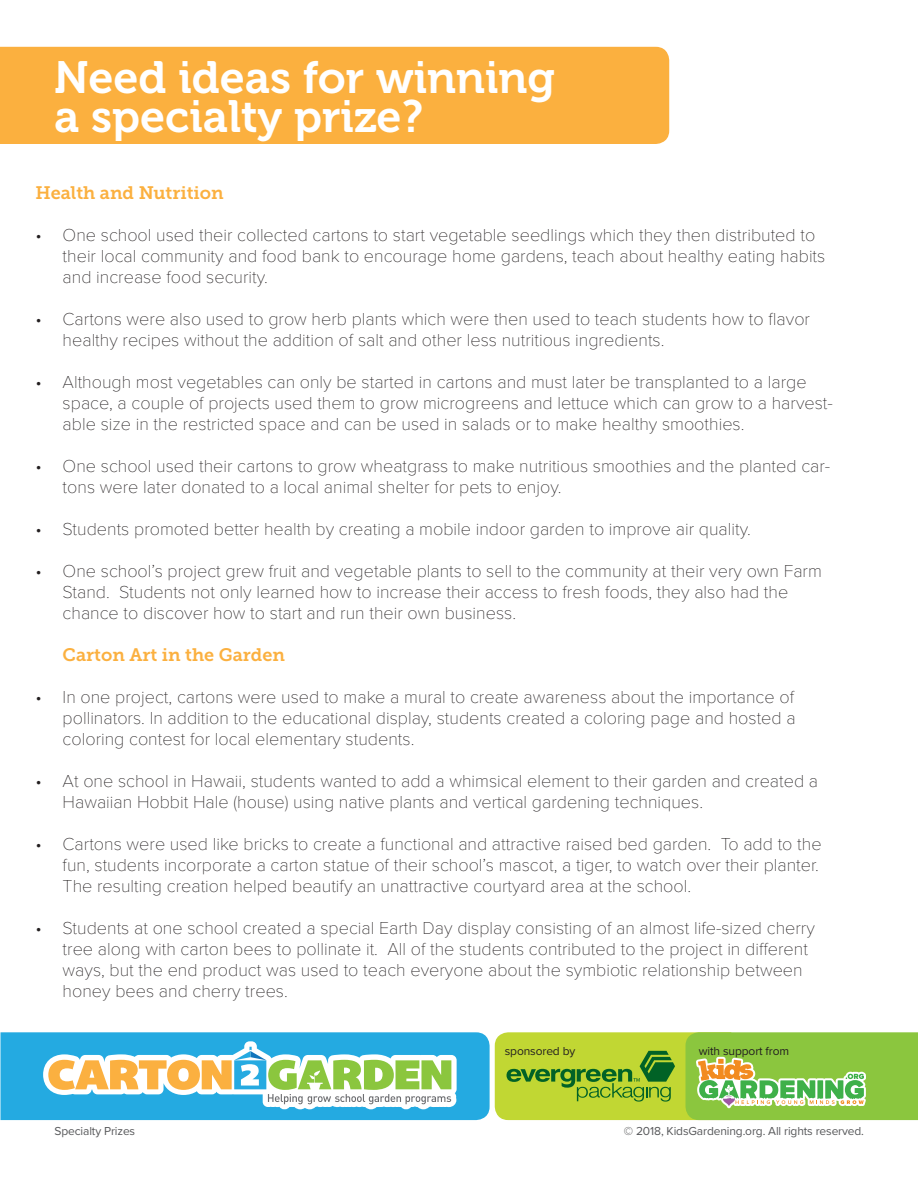
<style>
.page{position:relative;width:918px;height:1188px;background:#fff}
.page>*{position:absolute;margin:0;border:0;box-sizing:border-box;transform-origin:0 0}
.t1{font:45px/39px "Museo 700";color:#fff}
.t2{font:100 18px/21px "Proxima Nova T";color:#231f20}
.t3{font:18px "Museo Slab 700";color:#fbb03f}
.t4{font:12px "Proxima Nova";letter-spacing:-.01em;color:#57585a}
.t5{font:12px "Proxima Nova";letter-spacing:-.01em;color:#231f20}
</style>
<div class="page">
<svg style="left:0;top:1032px;width:918px;height:88px;background:#89c48d"></svg>
<div style="left:0;top:47px;width:669px;height:97px;background:#fbb03f"></div>
<p class="t1" style="left:54px;top:58px;width:503px">Need ideas for winning a specialty prize?</p>
<p class="t3" style="left:36px;top:183px;width:190px">Health and Nutrition</p>
<p class="t2" style="left:63px;top:224px;width:764px;text-indent:-27px">• One school used their collected cartons to start vegetable seedlings which they then distributed to their local community and food bank to encourage home gardens, teach about healthy eating habits and increase food security.</p>
<p class="t2" style="left:63px;top:308px;width:749px;text-indent:-27px">• Cartons were also used to grow herb plants which were then used to teach students how to flavor healthy recipes without the addition of salt and other less nutritious ingredients.</p>
<p class="t2" style="left:63px;top:371px;width:772px;text-indent:-27px">• Although most vegetables can only be started in cartons and must later be transplanted to a large space, a couple of projects used them to grow microgreens and lettuce which can grow to a harvest&shy;able size in the restricted space and can be used in salads or to make healthy smoothies.</p>
<p class="t2" style="left:63px;top:455px;width:769px;text-indent:-27px">• One school used their cartons to grow wheatgrass to make nutritious smoothies and the planted car&shy;tons were later donated to a local animal shelter for pets to enjoy.</p>
<p class="t2" style="left:36px;top:518px;width:717px">• Students promoted better health by creating a mobile indoor garden to improve air quality.</p>
<p class="t2" style="left:63px;top:560px;width:761px;text-indent:-27px">• One school’s project grew fruit and vegetable plants to sell to the community at their very own Farm<br>Stand. Students not only learned how to increase their access to fresh foods, they also had the chance to discover how to start and run their own business.</p>
<p class="t3" style="left:63px;top:645px;width:224px">Carton Art in the Garden</p>
<p class="t2" style="left:63px;top:686px;width:735px;text-align:justify;text-indent:-27px">• In one project, cartons were used to make a mural to create awareness about the importance of pollinators. In addition to the educational display, students created a coloring page and hosted a coloring contest for local elementary students.</p>
<p class="t2" style="left:63px;top:770px;width:757px;text-indent:-27px">• At one school in Hawaii, students wanted to add a whimsical element to their garden and created a<br>Hawaiian Hobbit Hale (house) using native plants and vertical gardening techniques.</p>
<p class="t2" style="left:63px;top:833px;width:760px;text-indent:-27px">• Cartons were used like bricks to create a functional and attractive raised bed garden. To add to the fun, students incorporate a carton statue of their school’s mascot, a tiger, to watch over their planter.<br>The resulting creation helped beautify an unattractive courtyard area at the school.</p>
<p class="t2" style="left:63px;top:917px;width:754px;text-indent:-27px">• Students at one school created a special Earth Day display consisting of an almost life-sized cherry tree along with carton bees to pollinate it. All of the students contributed to the project in different ways, but the end product was used to teach everyone about the symbiotic relationship between honey bees and cherry trees.</p>
<p class="t4" style="left:54px;top:1122px;width:82px">Specialty Prizes</p>
<p class="t5" style="left:505px;top:1042px;width:72px">sponsored by</p>
<p class="t5" style="left:699px;top:1042px;width:92px">with support from</p>
<p class="t4" style="left:624px;top:1122px;width:242px">© 2018, KidsGardening.org. All rights reserved.</p>
</div>
